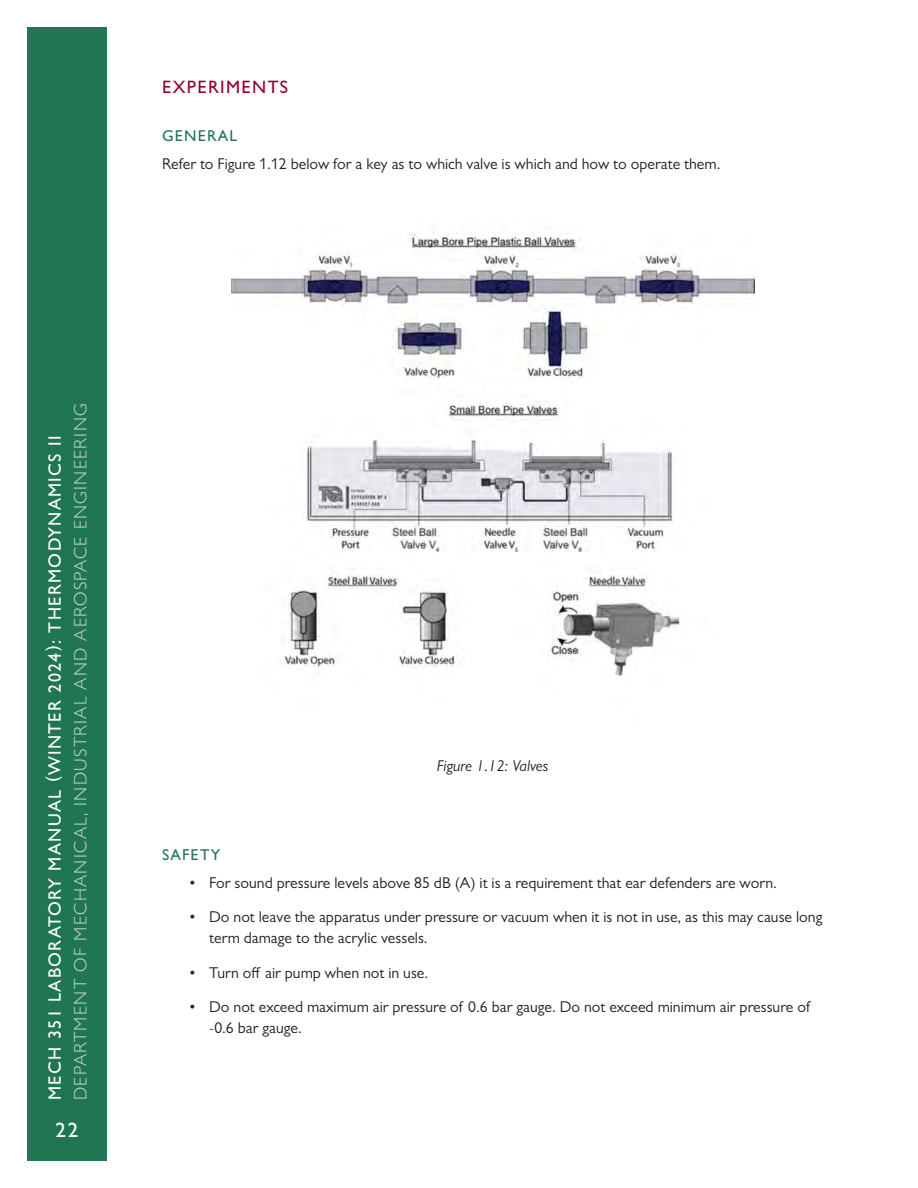
<style>
.page{position:relative;width:918px;height:1188px;background:#fff}
.page>*{position:absolute;margin:0;border:0;box-sizing:border-box;transform-origin:0 0}
.t1{font:500 21px "Gill Sans MT Pro";color:#fff}
.t2{font:300 18px/25.5px "Gill Sans MT Pro";letter-spacing:.075em;color:#cbd8cf}
.t3{font:500 18px "Gill Sans MT Pro";letter-spacing:.075em;color:#93012b}
.t4{font:15.75px/21px "Gill Sans MT Pro";color:#231f20}
.t5{font:italic 15.75px "Gill Sans MT Pro";color:#231f20}
.t6{font:500 15.75px "Gill Sans MT Pro";letter-spacing:.075em;color:#207552}
.s1{font-weight:500;color:#fff}
.s2{font-family:"Gill Sans";font-weight:400;color:#fff}
</style>
<div class="page">
<div style="left:27px;top:27px;width:80px;height:1134px;background:#207552"></div>
<img style="left:231px;top:234px;width:523px;height:443px">
<p class="t3" style="left:162px;top:77px;width:128px">EXPERIMENTS</p>
<p class="t6" style="left:162px;top:127px;width:77px">GENERAL</p>
<p class="t4" style="left:162px;top:153px;width:560px">Refer to Figure 1.12 below for a key as to which valve is which and how to operate them.</p>
<p class="t2" style="left:42px;top:1100px;width:698px;rotate:-90deg"><span class="s1">MECH 351 LABORATORY MANUAL </span><sup>(</sup><span class="s2">WINTER</span> <span class="s1">202</span><span class="s2">4</span><sup>)</sup><span class="s1">: THERMODYNAMICS II<br></span>DEPARTMENT OF MECHANICAL, INDUSTRIAL AND AEROSPACE ENGINEERING</p>
<h1 class="t1" style="left:56px;top:1118px;width:24px">22</h1>
<p class="t5" style="left:437px;top:756px;width:113px">Figure 1.12: Valves</p>
<p class="t6" style="left:162px;top:845px;width:60px">SAFETY</p>
<p class="t4" style="left:189px;top:872px;width:589px">• For sound pressure levels above 85 dB (A) it is a requirement that ear defenders are worn.</p>
<p class="t4" style="left:209px;top:906px;width:615px;text-indent:-20px">• Do not leave the apparatus under pressure or vacuum when it is not in use, as this may cause long term damage to the acrylic vessels.</p>
<p class="t4" style="left:189px;top:962px;width:241px">• Turn off air pump when not in use.</p>
<p class="t4" style="left:209px;top:996px;width:602px;text-indent:-20px">• Do not exceed maximum air pressure of 0.6 bar gauge. Do not exceed minimum air pressure of -0.6 bar gauge.</p>
</div>
